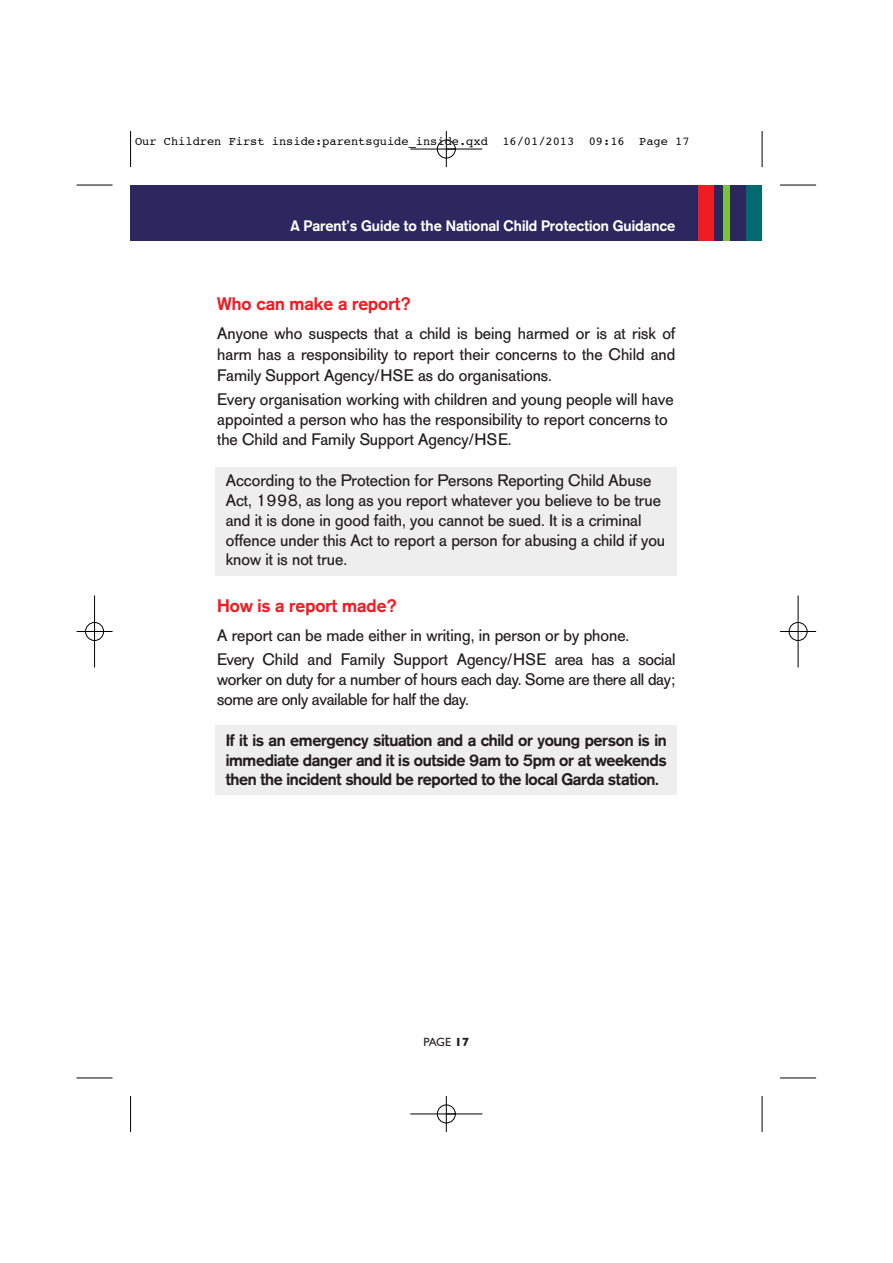
<style>
.page{position:relative;width:893px;height:1263px;background:#fff}
.page>*{position:absolute;margin:0;border:0;box-sizing:border-box;transform-origin:0 0}
.t1{font:500 18px "AG Old Face";color:#ee1d23}
.t2{font:16.5px/19.8px "AG Old Face";color:#231f20}
.t3{font:500 16.5px/19.8px "AG Old Face";letter-spacing:-.02em;color:#231f20;text-align:justify}
.t4{font:16.5px/19.8px "AG Old Face";letter-spacing:-.02em;color:#231f20}
.t5{font:500 15px "AG Old Face";color:#fff}
.t6{font:12px "Courier";color:#000}
.t7{font:12px "Gill Sans";color:#231f20}
.s1{font-weight:700}
</style>
<div class="page">
<div style="left:131px;top:185px;width:631px;height:55px;background:#2d2760"></div>
<div style="left:698px;top:185px;width:15px;height:55px;background:#ee1d23"></div>
<div style="left:723px;top:185px;width:7px;height:55px;background:#7bc142"></div>
<div style="left:746px;top:185px;width:16px;height:55px;background:#006a71"></div>
<div style="left:216px;top:467px;width:461px;height:108px;background:#eeeeef"></div>
<div style="left:216px;top:725px;width:461px;height:70px;background:#eeeeef"></div>
<hr style="left:130px;top:131px;width:1px;height:36px;background:#000">
<hr style="left:77px;top:185px;width:36px;height:1px;background:#000">
<hr style="left:762px;top:131px;width:1px;height:36px;background:#000">
<hr style="left:780px;top:185px;width:36px;height:1px;background:#000">
<hr style="left:130px;top:1096px;width:1px;height:36px;background:#000">
<hr style="left:77px;top:1078px;width:36px;height:1px;background:#000">
<hr style="left:762px;top:1096px;width:1px;height:36px;background:#000">
<hr style="left:780px;top:1078px;width:36px;height:1px;background:#000">
<div style="left:437px;top:140px;width:19px;height:18px;border:1px solid #fff;border-radius:50%"></div>
<div style="left:437px;top:1105px;width:19px;height:18px;border:1px solid #fff;border-radius:50%"></div>
<hr style="left:410px;top:149px;width:72px;height:1px;background:#000">
<hr style="left:410px;top:1114px;width:72px;height:1px;background:#000">
<hr style="left:94px;top:596px;width:1px;height:72px;background:#000">
<hr style="left:798px;top:596px;width:1px;height:72px;background:#000">
<hr style="left:446px;top:131px;width:1px;height:36px;background:#000">
<hr style="left:446px;top:1096px;width:1px;height:36px;background:#000">
<hr style="left:77px;top:631px;width:36px;height:1px;background:#000">
<hr style="left:780px;top:631px;width:36px;height:1px;background:#000">
<div style="left:437px;top:140px;width:18px;height:18px;border:1px solid #000;border-radius:50%"></div>
<div style="left:437px;top:1105px;width:18px;height:18px;border:1px solid #000;border-radius:50%"></div>
<div style="left:85px;top:622px;width:19px;height:19px;border:1px solid #000;border-radius:50%"></div>
<div style="left:789px;top:622px;width:18px;height:19px;border:1px solid #000;border-radius:50%"></div>
<p class="t6" style="left:135px;top:136px;width:556px">Our Children First inside:parentsguide_inside.qxd 16/01/2013 09:16 Page 17</p>
<p class="t5" style="left:290px;top:221px;width:386px">A Parent’s Guide to the National Child Protection Guidance</p>
<p class="t1" style="left:217px;top:297px;width:195px">Who can make a report?</p>
<p class="t2" style="left:217px;top:325px;width:460px;line-height:21px;text-align:justify">Anyone who suspects that a child is being harmed or is at risk of harm has a responsibility to report their concerns to the Child and Family Support Agency/HSE as do organisations.</p>
<p class="t2" style="left:217px;top:392px;width:458px">Every organisation working with children and young people will have appointed a person who has the responsibility to report concerns to the Child and Family Support Agency/HSE.</p>
<p class="t2" style="left:226px;top:472px;width:441px">According to the Protection for Persons Reporting Child Abuse Act, 1998, as long as you report whatever you believe to be true and it is done in good faith, you cannot be sued. It is a criminal offence under this Act to report a person for abusing a child if you know it is not true.</p>
<p class="t1" style="left:217px;top:599px;width:181px">How is a report made?</p>
<p class="t2" style="left:217px;top:625px;width:460px;line-height:24px">A report can be made either in writing, in person or by phone.<br>Every Child and Family Support Agency/HSE area has a social</p>
<p class="t4" style="left:217px;top:671px;width:459px">worker on duty for a number of hours each day. Some are there all day; some are only available for half the day.</p>
<p class="t3" style="left:226px;top:732px;width:442px">If it is an emergency situation and a child or young person is in immediate danger and it is outside 9am to 5pm or at weekends then the incident should be reported to the local Garda station.</p>
<p class="t7" style="left:423px;top:1038px;width:47px">PAGE <span class="s1">17</span></p>
</div>
